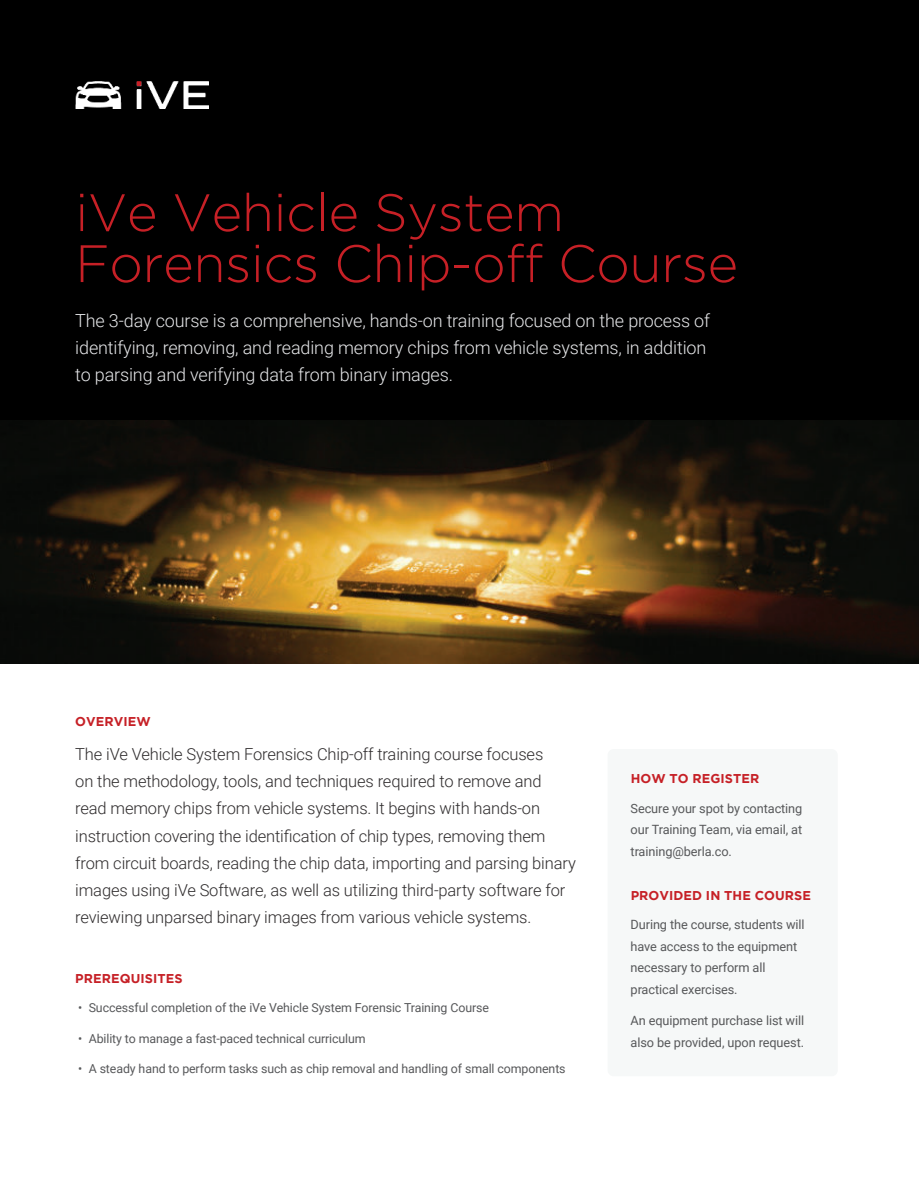
<style>
.page{position:relative;width:919px;height:1189px;background:#fff}
.page>*{position:absolute;margin:0;border:0;box-sizing:border-box;transform-origin:0 0}
.t1{font:300 52.5px/51px "Gotham";letter-spacing:-.01em;color:#c62026}
.t2{font:300 18px/27px "Roboto";letter-spacing:-.01em;color:#e6e7e9}
.t3{font:300 16.5px/27px "Roboto";letter-spacing:-.01em;color:#2e2b2c}
.t4{font:12.75px/21.8px "Roboto";letter-spacing:-.01em;color:#57585a}
.t5{font:700 12.75px "Gotham";letter-spacing:.005em;color:#c62026}
.t6{font:12.3px "Roboto";letter-spacing:-.01em;color:#57585a}
</style>
<div class="page">
<div style="left:607px;top:749px;width:230px;height:327px;background:#f6f8f8;border-radius:6px"></div>
<div style="left:0;top:0;width:918px;height:452px;background:#000"></div>
<img style="left:0;top:420px;width:918px;height:243px">
<img style="left:75px;top:81px;width:133px;height:28px">
<h1 class="t1" style="left:75px;top:190px;width:664px">iVe Vehicle System<br>Forensics Chip-off Course</h1>
<p class="t2" style="left:75px;top:309px;width:636px">The 3-day course is a comprehensive, hands-on training focused on the process of identifying, removing, and reading memory chips from vehicle systems, in addition to parsing and verifying data from binary images.</p>
<p class="t5" style="left:75px;top:714px;width:77px">OVERVIEW</p>
<p class="t3" style="left:75px;top:742px;width:502px">The iVe Vehicle System Forensics Chip-off training course focuses<br>on the methodology, tools, and techniques required to remove and read memory chips from vehicle systems. It begins with hands-on instruction covering the identification of chip types, removing them from circuit boards, reading the chip data, importing and parsing binary images using iVe Software, as well as utilizing third-party software for reviewing unparsed binary images from various vehicle systems.</p>
<p class="t5" style="left:75px;top:970px;width:109px">PREREQUISITES</p>
<p class="t6" style="left:78px;top:1002px;width:412px">• Successful completion of the iVe Vehicle System Forensic Training Course</p>
<p class="t6" style="left:78px;top:1033px;width:289px">• Ability to manage a fast-paced technical curriculum</p>
<p class="t6" style="left:78px;top:1063px;width:489px">• A steady hand to perform tasks such as chip removal and handling of small components</p>
<p class="t5" style="left:630px;top:771px;width:130px">HOW TO REGISTER</p>
<p class="t4" style="left:630px;top:798px;width:173px;text-align:justify">Secure your spot by contacting our Training Team, via email, at training@berla.co.</p>
<p class="t5" style="left:630px;top:887px;width:182px">PROVIDED IN THE COURSE</p>
<p class="t4" style="left:630px;top:914px;width:175px">During the course, students will have access to the equipment necessary to perform all practical exercises.</p>
<p class="t4" style="left:630px;top:1010px;width:175px">An equipment purchase list will also be provided, upon request.</p>
</div>
